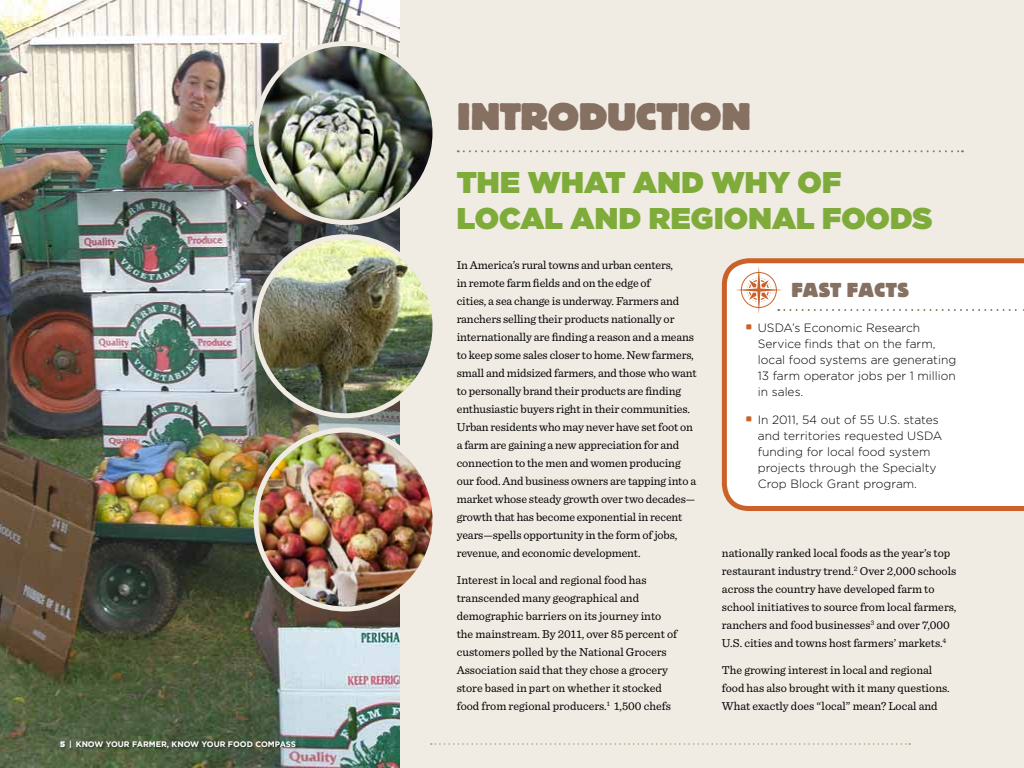
<style>
.page{position:relative;width:1024px;height:768px;background:#fff}
.page>*{position:absolute;margin:0;border:0;box-sizing:border-box;transform-origin:0 0}
.t1{font:800 38px "Block BE";letter-spacing:-.005em;color:#867062}
.t2{font:900 30px/36px "Gotham";letter-spacing:.005em;color:#7fab3a}
.t3{font:800 20px "Block BE";letter-spacing:.03em;color:#867062}
.text{font:12px/18px "Sentinel";letter-spacing:-.01em;color:#000}
.Facts_bullet{font:300 12px/16px "Gotham";color:#000}
.t4{font:700 8px "Gotham";color:#fff}
.s1{font-weight:900}
.s2{font-family:"Block BE";font-weight:800;font-size:20px;color:#cb6128}
</style>
<div class="page">
<img style="left:0;top:0;width:400px;height:768px">
<div style="left:400px;top:0;width:624px;height:768px;background:#f0ebe3"></div>
<img style="left:256px;top:44px;width:179px;height:178px;border-radius:90px">
<div style="left:254px;top:41px;width:184px;height:184px;border:5px solid #f0ebe3;border-radius:50%"></div>
<img style="left:256px;top:237px;width:179px;height:179px;border-radius:90px">
<div style="left:254px;top:234px;width:184px;height:184px;border:5px solid #f0ebe3;border-radius:50%"></div>
<img style="left:256px;top:430px;width:179px;height:179px;border-radius:89px">
<div style="left:254px;top:428px;width:184px;height:184px;border:5px solid #f0ebe3;border-radius:50%"></div>
<svg style="left:458px;top:150px;width:505px;height:2px"></svg>
<div style="left:59px;top:741px;width:239px;height:11px;background:#000;opacity:.3"></div>
<svg style="left:431px;top:743px;width:479px;height:2px"></svg>
<svg style="left:722px;top:258px;width:302px;height:253px;background:#fbf4f0"></svg>
<div style="left:735px;top:266px;width:289px;height:48px;background:#fff"></div>
<p class="t4" style="left:60px;top:739px;width:238px"><span class="s1">5</span> | KNOW YOUR FARMER, KNOW YOUR FOOD COMPASS</p>
<h1 class="t1" style="left:457px;top:96px;width:295px">INTRODUCTION</h1>
<h2 class="t2" style="left:457px;top:164px;width:477px">THE WHAT AND WHY OF<br>LOCAL AND REGIONAL FOODS</h2>
<p class="text" style="left:457px;top:255px;width:242px">In America’s rural towns and urban centers,<br>in remote farm fields and on the edge of<br>cities, a sea change is underway. Farmers and ranchers selling their products nationally or internationally are finding a reason and a means to keep some sales closer to home. New farmers, small and midsized farmers, and those who want to personally brand their products are finding enthusiastic buyers right in their communities.<br>Urban residents who may never have set foot on a farm are gaining a new appreciation for and connection to the men and women producing our food. And business owners are tapping into a market whose steady growth over two decades— growth that has become exponential in recent years—spells opportunity in the form of jobs, revenue, and economic development.</p>
<p class="text" style="left:457px;top:570px;width:222px">Interest in local and regional food has transcended many geographical and demographic barriers on its journey into the mainstream. By 2011, over 85 percent of customers polled by the National Grocers Association said that they chose a grocery store based in part on whether it stocked food from regional producers.<sup>1</sup> 1,500 chefs</p>
<p class="t3" style="left:791px;top:279px;width:119px">FAST FACTS</p>
<p class="Facts_bullet" style="left:758px;top:320px;width:200px;text-indent:-12px"><span class="s2">·</span> USDA’s Economic Research<br>Service finds that on the farm, local food systems are generating<br>13 farm operator jobs per 1 million in sales.</p>
<p class="Facts_bullet" style="left:758px;top:412px;width:186px;text-indent:-12px"><span class="s2">·</span> In 2011, 54 out of 55 U.S. states and territories requested USDA funding for local food system projects through the Specialty<br>Crop Block Grant program.</p>
<p class="text" style="left:722px;top:543px;width:236px">nationally ranked local foods as the year’s top restaurant industry trend.<sup>2</sup> Over 2,000 schools across the country have developed farm to school initiatives to source from local farmers, ranchers and food businesses<sup>3</sup> and over 7,000<br>U.S. cities and towns host farmers’ markets.<sup>4</sup></p>
<p class="text" style="left:722px;top:660px;width:229px">The growing interest in local and regional food has also brought with it many questions.<br>What exactly does “local” mean? Local and</p>
</div>
